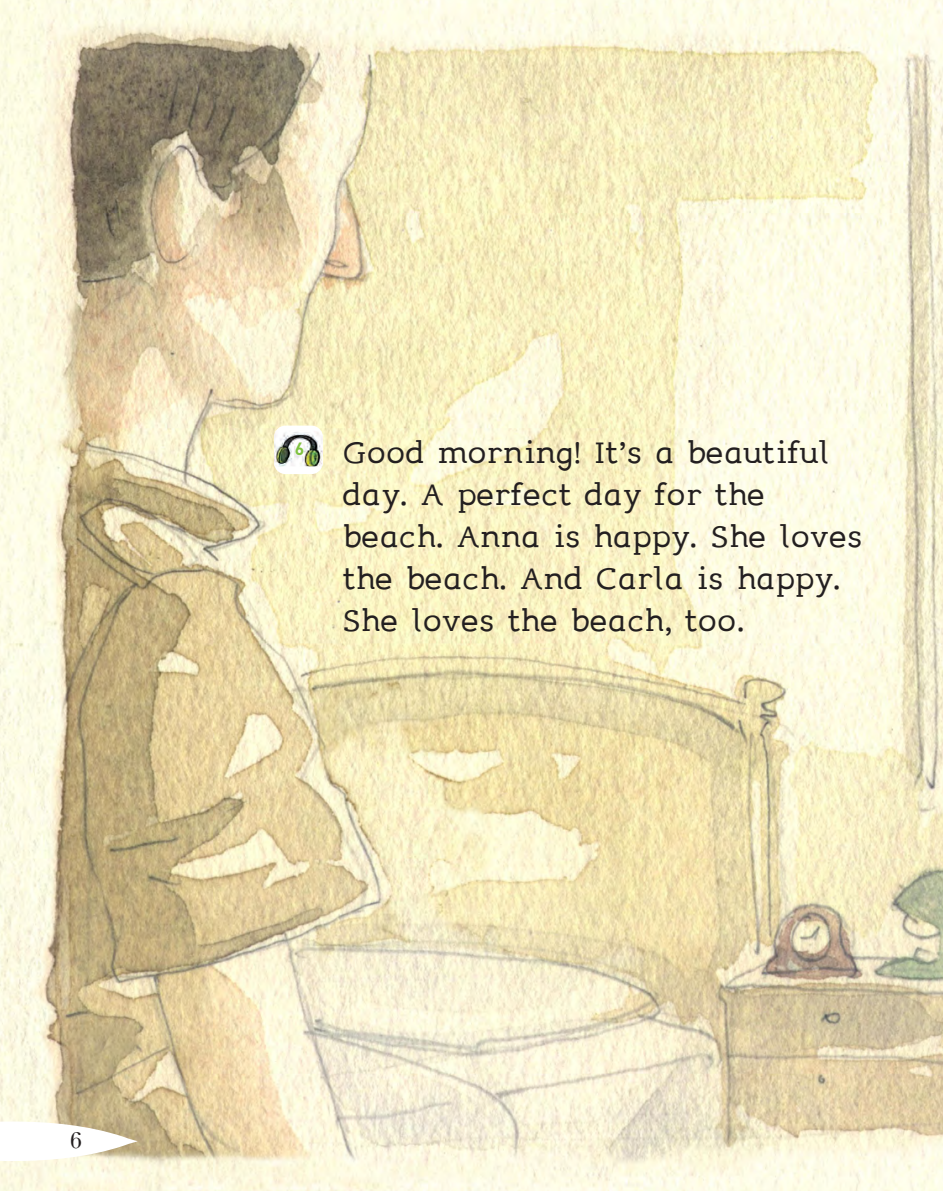
<style>
.page{position:relative;width:943px;height:1191px;background:#fff}
.page>*{position:absolute;margin:0;border:0;box-sizing:border-box;transform-origin:0 0}
.Normale{font:38.5px/42px "leggimi";letter-spacing:-.01em;color:#231f20}
.t1{font:22.75px "Emilia";color:#231f20}
.t2{font:700 17.5px "DINOT";color:#7fc241}
</style>
<div class="page">
<img style="left:0;top:0;width:943px;height:1191px">
<div style="left:274px;top:425px;width:49px;height:49px;background:#fff;border-radius:11px"></div>
<img style="left:274px;top:431px;width:49px;height:35px">
<svg style="left:0;top:1121px;width:138px;height:40px"></svg>
<p class="t1" style="left:69px;top:1127px;width:13px">6</p>
<p class="t2" style="left:295px;top:436px;width:11px">6</p>
<p class="Normale" style="left:342px;top:431px;width:522px">Good morning! It’s a beautiful day. A perfect day for the beach. Anna is happy. She loves</p>
<p class="Normale" style="left:342px;top:557px;width:500px">the beach. And Carla is happy.<br>She loves the beach, too.</p>
</div>
